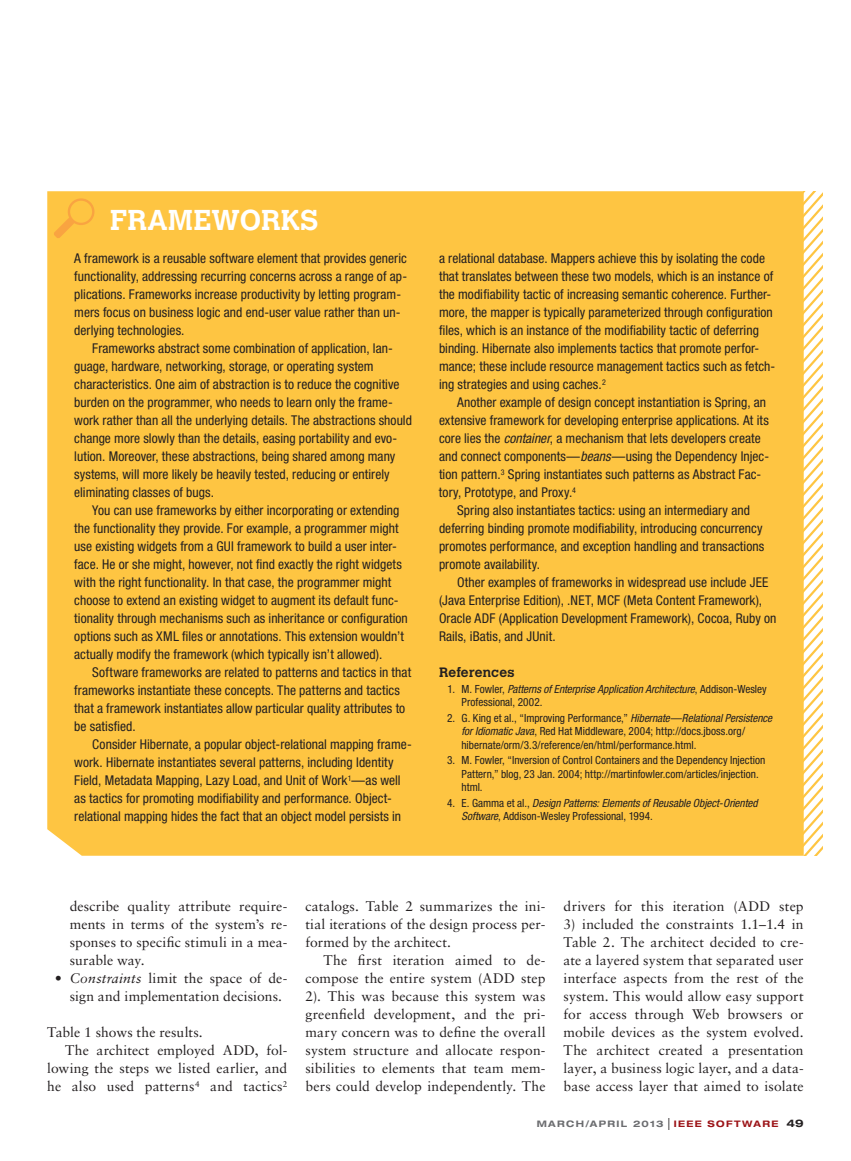
<style>
.page{position:relative;width:851px;height:1161px;background:#fff}
.page>*{position:absolute;margin:0;border:0;box-sizing:border-box;transform-origin:0 0}
.t1{font:700 28.5px "Calvert MT Std";letter-spacing:.01em;color:#fff}
.t2{font:13.8px/18px "Sabon LT Std";letter-spacing:.01em;color:#231f20;text-align:justify}
.t3{font:condensed 13.5px/18px "Helvetica Neue LT Std";letter-spacing:.005em;color:#231f20}
.t4{font:700 13.5px "Calvert MT Std";color:#231f20}
.t5{font:condensed 11.25px/13.5px "Helvetica Neue LT Std";color:#231f20}
.t6{font:italic condensed 11.25px/13.5px "Helvetica Neue LT Std";letter-spacing:-.005em;color:#231f20}
.t7{font:700 expanded 9px "Helvetica Neue LT Std";letter-spacing:.15em;color:#6c6d70}
.s1{font-style:italic}
.s2{font-style:normal}
.s3{font-family:"Helvetica LT Std";font-weight:400;font-stretch:condensed;font-size:12px;color:#231f20}
.s4{color:#9c1418}
.s5{font-size:10.5px;color:#231f20}
</style>
<div class="page">
<div style="left:47px;top:191px;width:756px;height:665px;background:#fec542"></div>
<svg style="left:803px;top:191px;width:19px;height:665px"></svg>
<svg style="left:54px;top:198px;width:40px;height:40px;background:#fcbd41"></svg>
<h1 class="t1" style="left:110px;top:202px;width:209px">Frameworks</h1>
<p class="t3" style="left:74px;top:249px;width:334px">A framework is a reusable software element that provides generic functionality, addressing recurring concerns across a range of ap&shy;plications. Frameworks increase productivity by letting program&shy;mers focus on business logic and end-user value rather than un&shy;derlying technologies.</p>
<p class="t3" style="left:74px;top:339px;width:339px;text-indent:18px">Frameworks abstract some combination of application, lan&shy;guage, hardware, networking, storage, or operating system characteristics. One aim of abstraction is to reduce the cognitive burden on the programmer, who needs to learn only the frame&shy;work rather than all the underlying details. The abstractions should change more slowly than the details, easing portability and evo&shy;lution. Moreover, these abstractions, being shared among many systems, will more likely be heavily tested, reducing or entirely eliminating classes of bugs.</p>
<p class="t3" style="left:74px;top:501px;width:335px;text-indent:18px">You can use frameworks by either incorporating or extending the functionality they provide. For example, a programmer might use existing widgets from a GUI framework to build a user inter&shy;face. He or she might, however, not find exactly the right widgets with the right functionality. In that case, the programmer might choose to extend an existing widget to augment its default func&shy;tionality through mechanisms such as inheritance or configuration options such as XML files or annotations. This extension wouldn’t actually modify the framework (which typically isn’t allowed).</p>
<p class="t3" style="left:74px;top:663px;width:338px;text-indent:18px">Software frameworks are related to patterns and tactics in that frameworks instantiate these concepts. The patterns and tactics that a framework instantiates allow particular quality attributes to be satisfied.</p>
<p class="t3" style="left:74px;top:735px;width:339px;text-indent:18px">Consider Hibernate, a popular object-relational mapping frame&shy;work. Hibernate instantiates several patterns, including Identity Field, Metadata Mapping, Lazy Load, and Unit of Work<sup>1</sup>—as well as tactics for promoting modifiability and performance. Object&shy;relational mapping hides the fact that an object model persists in</p>
<p class="t3" style="left:439px;top:249px;width:338px">a relational database. Mappers achieve this by isolating the code that translates between these two models, which is an instance of the modifiability tactic of increasing semantic coherence. Further&shy;more, the mapper is typically parameterized through configuration files, which is an instance of the modifiability tactic of deferring binding. Hibernate also implements tactics that promote perfor&shy;mance; these include resource management tactics such as fetch&shy;ing strategies and using caches.<sup>2</sup></p>
<p class="t3" style="left:439px;top:393px;width:332px;text-indent:18px">Another example of design concept instantiation is Spring, an extensive framework for developing enterprise applications. At its core lies the <span class="s1">container</span>, a mechanism that lets developers create and connect components—<span class="s1">beans</span>—using the Dependency Injec&shy;tion pattern.<sup>3</sup> Spring instantiates such patterns as Abstract Fac&shy;tory, Prototype, and Proxy.<sup>4</sup></p>
<p class="t3" style="left:439px;top:501px;width:327px;text-indent:18px">Spring also instantiates tactics: using an intermediary and deferring binding promote modifiability, introducing concurrency promotes performance, and exception handling and transactions promote availability.</p>
<p class="t3" style="left:439px;top:573px;width:339px;text-indent:18px">Other examples of frameworks in widespread use include JEE (Java Enterprise Edition), .NET, MCF (Meta Content Framework), Oracle ADF (Application Development Framework), Cocoa, Ruby on Rails, iBatis, and JUnit.</p>
<p class="t4" style="left:439px;top:664px;width:77px">References</p>
<p class="t5" style="left:461px;top:682px;width:307px;text-indent:-14px">1. M. Fowler, <span class="s1">Patterns of Enterprise Application Architecture</span>, Addison-Wesley<br>Professional, 2002.</p>
<p class="t5" style="left:461px;top:711px;width:312px;text-indent:-14px">2. G. King et al., “Improving Performance,” <span class="s1">Hibernate—Relational Persistence for Idiomatic Java</span>, Red Hat Middleware, 2004; http://docs.jboss.org/ hibernate/orm/3.3/reference/en/html/performance.html.</p>
<p class="t5" style="left:461px;top:754px;width:305px;text-indent:-14px">3. M. Fowler, “Inversion of Control Containers and the Dependency Injection<br>Pattern,” blog, 23 Jan. 2004; http://martinfowler.com/articles/injection. html.</p>
<p class="t6" style="left:461px;top:797px;width:298px;text-indent:-14px"><span class="s2">4. E. Gamma et al.,</span> Design Patterns: Elements of Reusable Object-Oriented<br>Software<span class="s2">, Addison-Wesley Professional, 1994.</span></p>
<p class="t2" style="left:70px;top:897px;width:219px">describe quality attribute require&shy;ments in terms of the system’s re&shy;sponses to specific stimuli in a mea&shy;surable way.</p>
<p class="t2" style="left:70px;top:969px;width:219px;text-indent:-15px"><span class="s1">• Constraints</span> limit the space of de&shy;sign and implementation decisions.</p>
<p class="t2" style="left:47px;top:1023px;width:157px">Table 1 shows the results.</p>
<p class="t2" style="left:65px;top:1041px;width:224px">The architect employed ADD, fol-</p>
<p class="t2" style="left:47px;top:1059px;width:241px">lowing the steps we listed earlier, and</p>
<p class="t2" style="left:47px;top:1077px;width:242px">he also used patterns<sup>4</sup> and tactics<sup>2</sup></p>
<p class="t2" style="left:305px;top:897px;width:241px">catalogs. Table 2 summarizes the ini&shy;tial iterations of the design process per&shy;formed by the architect.</p>
<p class="t2" style="left:305px;top:951px;width:241px;text-indent:18px">The first iteration aimed to de&shy;compose the entire system (ADD step 2). This was because this system was greenfield development, and the pri&shy;mary concern was to define the overall system structure and allocate respon&shy;sibilities to elements that team mem&shy;bers could develop independently. The</p>
<p class="t2" style="left:563px;top:897px;width:241px">drivers for this iteration (ADD step</p>
<p class="t2" style="left:563px;top:915px;width:242px">3) included the constraints 1.1–1.4 in Table 2. The architect decided to cre&shy;ate a layered system that separated user interface aspects from the rest of the system. This would allow easy support for access through Web browsers or mobile devices as the system evolved.<br>The architect created a presentation layer, a business logic layer, and a data&shy;base access layer that aimed to isolate</p>
<p class="t7" style="left:536px;top:1118px;width:268px">MARCH/APRI L 2013 <span class="s3">|</span> <span class="s4">IEEE SOFTWARE</span> <span class="s5">49</span></p>
</div>
